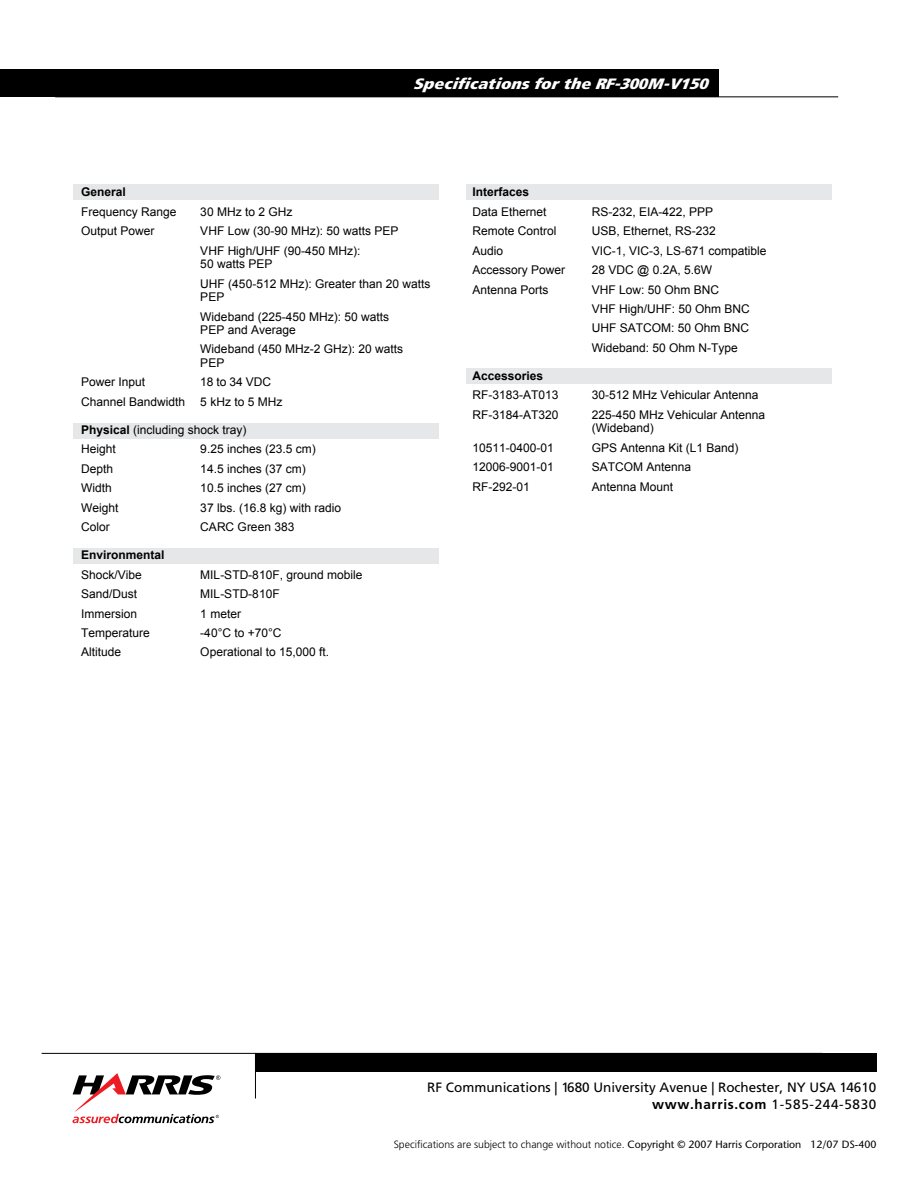
<style>
.page{position:relative;width:918px;height:1188px;background:#fff}
.page>*{position:absolute;margin:0;border:0;box-sizing:border-box;transform-origin:0 0}
.t1{font:900 15px "Harris Headline";color:#fff}
.t2{font:13.5px/16.2px "Frutiger";color:#000;text-align:right}
.t3{font:12px/13.5px "Arial";color:#000}
.t4{font:700 12px "Arial";color:#000}
.t5{font:300 10.5px "Frutiger";color:#000}
.s1{font-weight:700}
.s2{font-family:"Stone Sans";font-weight:400}
</style>
<div class="page">
<hr style="left:55px;top:96px;width:783px;height:1px;background:#000">
<div style="left:0;top:69px;width:718px;height:28px;background:#000"></div>
<svg style="left:72px;top:1073px;width:148px;height:50px"></svg>
<hr style="left:42px;top:1053px;width:780px;height:1px;background:#000">
<hr style="left:255px;top:1054px;width:1px;height:44px;background:#000">
<div style="left:255px;top:1053px;width:621px;height:19px;background:#000"></div>
<div style="left:73px;top:184px;width:366px;height:16px;background:#e6e7e8"></div>
<div style="left:73px;top:423px;width:366px;height:15px;background:#e6e7e8"></div>
<div style="left:466px;top:368px;width:366px;height:15px;background:#e6e7e8"></div>
<div style="left:74px;top:548px;width:365px;height:15px;background:#e6e7e8"></div>
<div style="left:466px;top:184px;width:366px;height:16px;background:#e6e7e8"></div>
<p class="t1" style="left:413px;top:74px;width:296px">Specifications for the RF-300M-V150</p>
<p class="t4" style="left:81px;top:185px;width:46px">General</p>
<p class="t3" style="left:81px;top:205px;width:97px">Frequency Range</p>
<p class="t3" style="left:200px;top:205px;width:94px">30 MHz to 2 GHz</p>
<p class="t3" style="left:81px;top:224px;width:75px">Output Power</p>
<p class="t3" style="left:200px;top:224px;width:200px">VHF Low (30-90 MHz): 50 watts PEP</p>
<p class="t3" style="left:200px;top:244px;width:162px">VHF High/UHF (90-450 MHz):<br>50 watts PEP</p>
<p class="t3" style="left:200px;top:277px;width:232px">UHF (450-512 MHz): Greater than 20 watts<br>PEP</p>
<p class="t3" style="left:200px;top:310px;width:190px">Wideband (225-450 MHz): 50 watts<br>PEP and Average</p>
<p class="t3" style="left:200px;top:343px;width:204px">Wideband (450 MHz-2 GHz): 20 watts<br>PEP</p>
<p class="t3" style="left:81px;top:375px;width:66px">Power Input</p>
<p class="t3" style="left:200px;top:375px;width:72px">18 to 34 VDC</p>
<p class="t3" style="left:81px;top:395px;width:106px">Channel Bandwidth</p>
<p class="t3" style="left:200px;top:395px;width:84px">5 kHz to 5 MHz</p>
<p class="t3" style="left:81px;top:423px;width:167px"><span class="s1">Physical</span> (including shock tray)</p>
<p class="t3" style="left:81px;top:442px;width:36px">Height</p>
<p class="t3" style="left:200px;top:442px;width:117px">9.25 inches (23.5 cm)</p>
<p class="t3" style="left:81px;top:462px;width:34px">Depth</p>
<p class="t3" style="left:200px;top:462px;width:107px">14.5 inches (37 cm)</p>
<p class="t3" style="left:81px;top:481px;width:32px">Width</p>
<p class="t3" style="left:200px;top:481px;width:107px">10.5 inches (27 cm)</p>
<p class="t3" style="left:81px;top:501px;width:39px">Weight</p>
<p class="t3" style="left:200px;top:501px;width:142px">37 lbs. (16.8 kg) with radio</p>
<p class="t3" style="left:81px;top:520px;width:30px">Color</p>
<p class="t3" style="left:200px;top:520px;width:96px">CARC Green 383</p>
<p class="t4" style="left:81px;top:548px;width:85px">Environmental</p>
<p class="t3" style="left:81px;top:568px;width:62px">Shock/Vibe</p>
<p class="t3" style="left:200px;top:568px;width:164px">MIL-STD-810F, ground mobile</p>
<p class="t3" style="left:81px;top:587px;width:58px">Sand/Dust</p>
<p class="t3" style="left:200px;top:587px;width:81px">MIL-STD-810F</p>
<p class="t3" style="left:81px;top:607px;width:58px">Immersion</p>
<p class="t3" style="left:200px;top:607px;width:42px">1 meter</p>
<p class="t3" style="left:81px;top:626px;width:70px">Temperature</p>
<p class="t3" style="left:200px;top:626px;width:83px">-40°C to +70°C</p>
<p class="t3" style="left:81px;top:645px;width:42px">Altitude</p>
<p class="t3" style="left:200px;top:645px;width:130px">Operational to 15,000 ft.</p>
<p class="t4" style="left:473px;top:185px;width:58px">Interfaces</p>
<p class="t3" style="left:473px;top:205px;width:76px">Data Ethernet</p>
<p class="t3" style="left:592px;top:205px;width:123px">RS-232, EIA-422, PPP</p>
<p class="t3" style="left:473px;top:224px;width:86px">Remote Control</p>
<p class="t3" style="left:592px;top:224px;width:126px">USB, Ethernet, RS-232</p>
<p class="t3" style="left:473px;top:244px;width:32px">Audio</p>
<p class="t3" style="left:592px;top:244px;width:176px">VIC-1, VIC-3, LS-671 compatible</p>
<p class="t3" style="left:473px;top:263px;width:94px">Accessory Power</p>
<p class="t3" style="left:592px;top:263px;width:122px">28 VDC @ 0.2A, 5.6W</p>
<p class="t3" style="left:473px;top:283px;width:78px">Antenna Ports</p>
<p class="t3" style="left:592px;top:283px;width:129px">VHF Low: 50 Ohm BNC</p>
<p class="t3" style="left:592px;top:302px;width:160px">VHF High/UHF: 50 Ohm BNC</p>
<p class="t3" style="left:592px;top:321px;width:159px">UHF SATCOM: 50 Ohm BNC</p>
<p class="t3" style="left:592px;top:341px;width:148px">Wideband: 50 Ohm N-Type</p>
<p class="t4" style="left:473px;top:369px;width:72px">Accessories</p>
<p class="t3" style="left:473px;top:388px;width:88px">RF-3183-AT013</p>
<p class="t3" style="left:592px;top:388px;width:168px">30-512 MHz Vehicular Antenna</p>
<p class="t3" style="left:473px;top:408px;width:88px">RF-3184-AT320</p>
<p class="t3" style="left:592px;top:408px;width:175px">225-450 MHz Vehicular Antenna (Wideband)</p>
<p class="t3" style="left:473px;top:441px;width:83px">10511-0400-01</p>
<p class="t3" style="left:592px;top:441px;width:148px">GPS Antenna Kit (L1 Band)</p>
<p class="t3" style="left:473px;top:460px;width:83px">12006-9001-01</p>
<p class="t3" style="left:592px;top:460px;width:101px">SATCOM Antenna</p>
<p class="t3" style="left:473px;top:480px;width:59px">RF-292-01</p>
<p class="t3" style="left:592px;top:480px;width:83px">Antenna Mount</p>
<p class="t2" style="left:427px;top:1080px;width:451px">RF Communications | 1680 University Avenue | Rochester, NY USA 14610 <span class="s1">www.harris.com</span> 1-585-244-5830</p>
<p class="t5" style="left:394px;top:1139px;width:484px">Specifications are subject to change without notice. <span class="s2">Copyright © 2007 Harris Corporation 12/07 DS-400</span></p>
</div>
